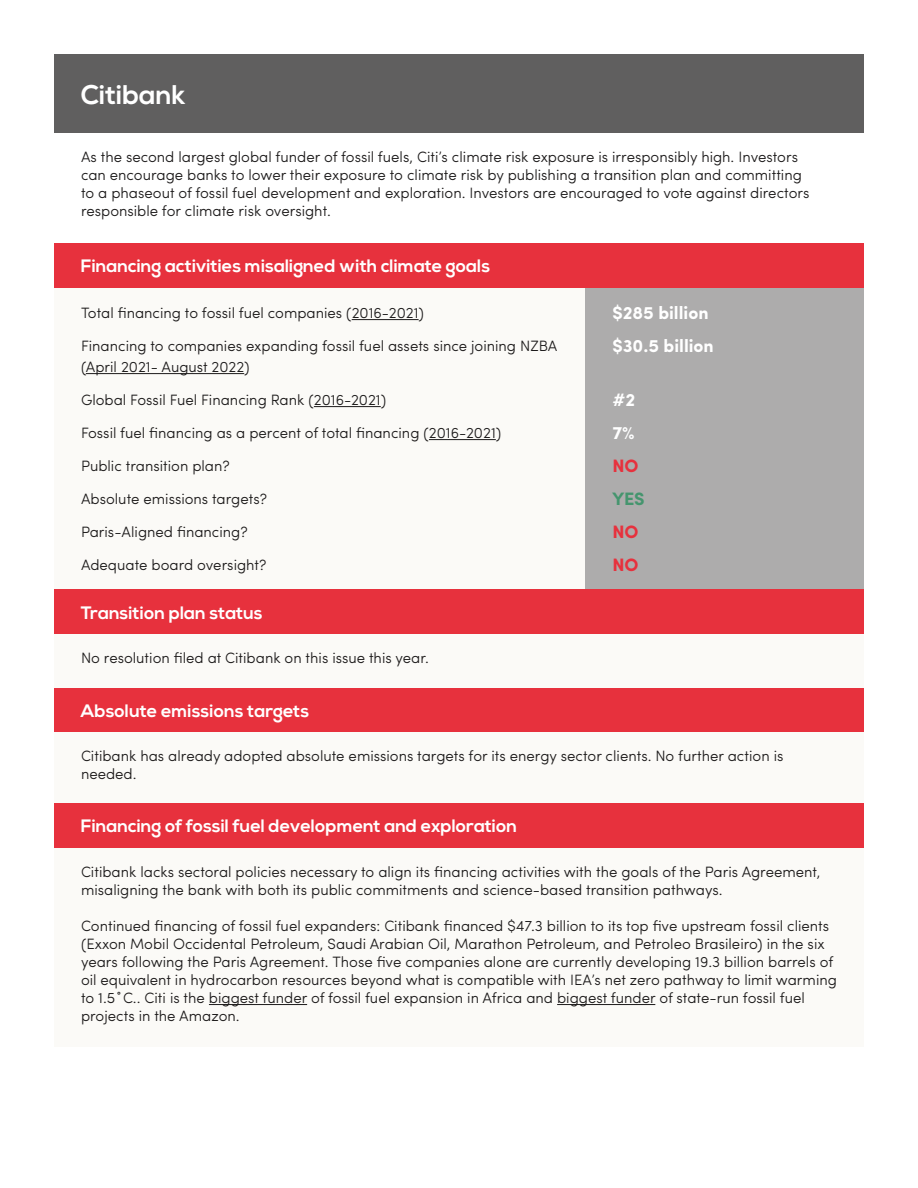
<style>
.page{position:relative;width:918px;height:1188px;background:#fff}
.page>*{position:absolute;margin:0;border:0;box-sizing:border-box;transform-origin:0 0}
.t1{font:700 27px "Nexa";color:#fff}
.t2{font:700 18px "Nexa";color:#fff}
.t3{font:700 18px/33px "Sofia Pro";color:#fff}
.t4{font:700 18px/33px "Sofia Pro";color:#e7313d}
.t5{font:700 18px "Sofia Pro";color:#45956e}
.t6{font:300 15px/18px "Sofia Pro";color:#1c1a1a}
</style>
<div class="page">
<div style="left:54px;top:54px;width:810px;height:79px;background:#605f5f"></div>
<div style="left:54px;top:287px;width:531px;height:303px;background:#fbfaf7"></div>
<hr style="left:352px;top:319px;width:67px;height:1px;background:#1c1a1a">
<hr style="left:86px;top:373px;width:158px;height:1px;background:#1c1a1a">
<hr style="left:314px;top:406px;width:67px;height:1px;background:#1c1a1a">
<hr style="left:429px;top:439px;width:67px;height:1px;background:#1c1a1a">
<div style="left:585px;top:287px;width:279px;height:303px;background:#adacac"></div>
<div style="left:54px;top:590px;width:810px;height:44px;background:#e7313d"></div>
<div style="left:54px;top:634px;width:810px;height:54px;background:#fbfaf7"></div>
<div style="left:54px;top:243px;width:810px;height:44px;background:#e7313d"></div>
<div style="left:54px;top:688px;width:810px;height:44px;background:#e7313d"></div>
<div style="left:54px;top:732px;width:810px;height:72px;background:#fbfaf7"></div>
<div style="left:54px;top:804px;width:810px;height:44px;background:#e7313d"></div>
<div style="left:54px;top:848px;width:810px;height:199px;background:#fbfaf7"></div>
<hr style="left:209px;top:1004px;width:98px;height:1px;background:#1c1a1a">
<hr style="left:557px;top:1004px;width:98px;height:1px;background:#1c1a1a">
<h1 class="t1" style="left:81px;top:79px;width:106px">Citibank</h1>
<p class="t6" style="left:81px;top:147px;width:730px">As the second largest global funder of fossil fuels, Citi’s climate risk exposure is irresponsibly high. Investors can encourage banks to lower their exposure to climate risk by publishing a transition plan and committing to a phaseout of fossil fuel development and exploration. Investors are encouraged to vote against directors responsible for climate risk oversight.</p>
<p class="t2" style="left:81px;top:255px;width:411px">Financing activities misaligned with climate goals</p>
<p class="t6" style="left:81px;top:303px;width:345px">Total financing to fossil fuel companies (2016-2021)</p>
<p class="t6" style="left:81px;top:334px;width:478px;line-height:21px">Financing to companies expanding fossil fuel assets since joining NZBA (April 2021- August 2022)</p>
<p class="t6" style="left:81px;top:390px;width:307px">Global Fossil Fuel Financing Rank (2016-2021)</p>
<p class="t6" style="left:81px;top:423px;width:422px">Fossil fuel financing as a percent of total financing (2016-2021)</p>
<p class="t6" style="left:81px;top:456px;width:150px">Public transition plan?</p>
<p class="t6" style="left:81px;top:489px;width:188px">Absolute emissions targets?</p>
<p class="t6" style="left:81px;top:522px;width:168px">Paris-Aligned financing?</p>
<p class="t6" style="left:81px;top:555px;width:187px">Adequate board oversight?</p>
<p class="t2" style="left:81px;top:602px;width:183px">Transition plan status</p>
<p class="t6" style="left:81px;top:648px;width:349px">No resolution filed at Citibank on this issue this year.</p>
<p class="t3" style="left:612px;top:295px;width:103px">$285 billion $30.5 billion</p>
<p class="t3" style="left:612px;top:382px;width:24px">#2<br>7%</p>
<p class="t4" style="left:612px;top:448px;width:28px">NO</p>
<p class="t5" style="left:612px;top:485px;width:34px">YES</p>
<p class="t4" style="left:612px;top:514px;width:28px">NO<br>NO</p>
<p class="t2" style="left:81px;top:700px;width:230px">Absolute emissions targets</p>
<p class="t6" style="left:81px;top:746px;width:704px">Citibank has already adopted absolute emissions targets for its energy sector clients. No further action is needed.</p>
<p class="t2" style="left:81px;top:816px;width:438px">Financing of fossil fuel development and exploration</p>
<p class="t6" style="left:81px;top:862px;width:741px">Citibank lacks sectoral policies necessary to align its financing activities with the goals of the Paris Agreement, misaligning the bank with both its public commitments and science-based transition pathways.</p>
<p class="t6" style="left:81px;top:916px;width:757px">Continued financing of fossil fuel expanders: Citibank financed $47.3 billion to its top five upstream fossil clients (Exxon Mobil Occidental Petroleum, Saudi Arabian Oil, Marathon Petroleum, and Petroleo Brasileiro) in the six years following the Paris Agreement. Those five companies alone are currently developing 19.3 billion barrels of oil equivalent in hydrocarbon resources beyond what is compatible with IEA’s net zero pathway to limit warming to 1.5˚C.. Citi is the biggest funder of fossil fuel expansion in Africa and biggest funder of state-run fossil fuel projects in the Amazon.</p>
</div>
